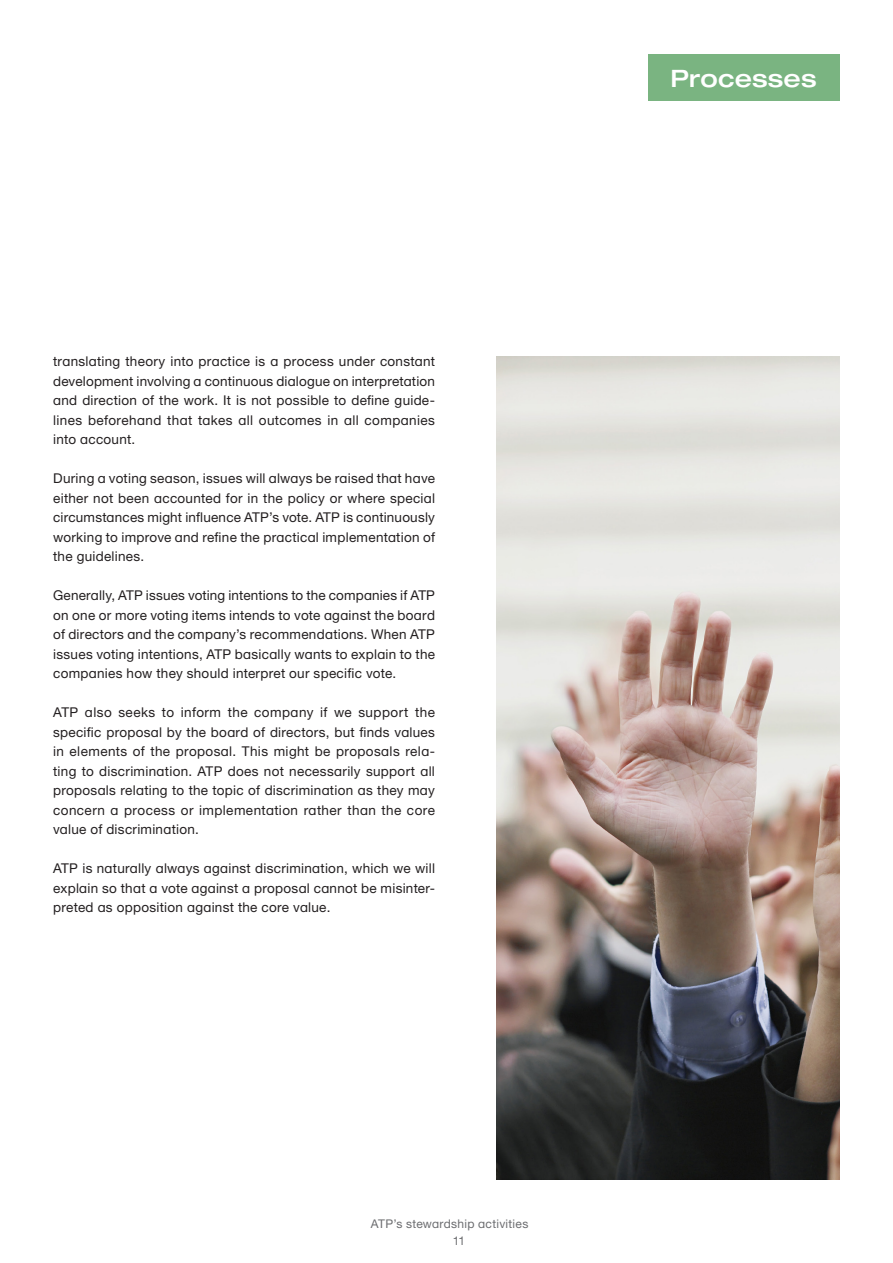
<style>
.page{position:relative;width:893px;height:1263px;background:#fff}
.page>*{position:absolute;margin:0;border:0;box-sizing:border-box;transform-origin:0 0}
.Tag{font:500 24px "Helvetica Neue ATP Head";letter-spacing:.005em;color:#fff}
.Brødtekst{font:13.5px/19.5px "Helvetica Neue ATP Body";letter-spacing:.02em;color:#231f20;text-align:justify}
.t1{font:12px "Helvetica Neue ATP Body";letter-spacing:.025em;color:#6c6d70}
</style>
<div class="page">
<div style="left:648px;top:54px;width:191px;height:47px;background:#7ab481"></div>
<img style="left:496px;top:356px;width:344px;height:823px">
<p class="Brødtekst" style="left:53px;top:351px;width:383px">translating theory into practice is a process under constant development involving a continuous dialogue on interpretation and direction of the work. It is not possible to define guide&shy;lines beforehand that takes all outcomes in all companies into account.</p>
<p class="Brødtekst" style="left:53px;top:468px;width:383px">During a voting season, issues will always be raised that have either not been accounted for in the policy or where special circumstances might influence ATP’s vote. ATP is continuously working to improve and refine the practical implementation of the guidelines.</p>
<p class="Brødtekst" style="left:53px;top:585px;width:383px">Generally, ATP issues voting intentions to the companies if ATP on one or more voting items intends to vote against the board of directors and the company’s recommendations. When ATP issues voting intentions, ATP basically wants to explain to the companies how they should interpret our specific vote.</p>
<p class="Brødtekst" style="left:53px;top:702px;width:383px">ATP also seeks to inform the company if we support the specific proposal by the board of directors, but finds values in elements of the proposal. This might be proposals rela&shy;ting to discrimination. ATP does not necessarily support all proposals relating to the topic of discrimination as they may concern a process or implementation rather than the core value of discrimination.</p>
<p class="Brødtekst" style="left:53px;top:858px;width:383px">ATP is naturally always against discrimination, which we will explain so that a vote against a proposal cannot be misinter&shy;preted as opposition against the core value.</p>
<p class="t1" style="left:371px;top:1216px;width:159px">ATP’s stewardship activities</p>
<p class="t1" style="left:453px;top:1234px;width:14px">11</p>
<p class="Tag" style="left:671px;top:64px;width:147px">Processes</p>
</div>
